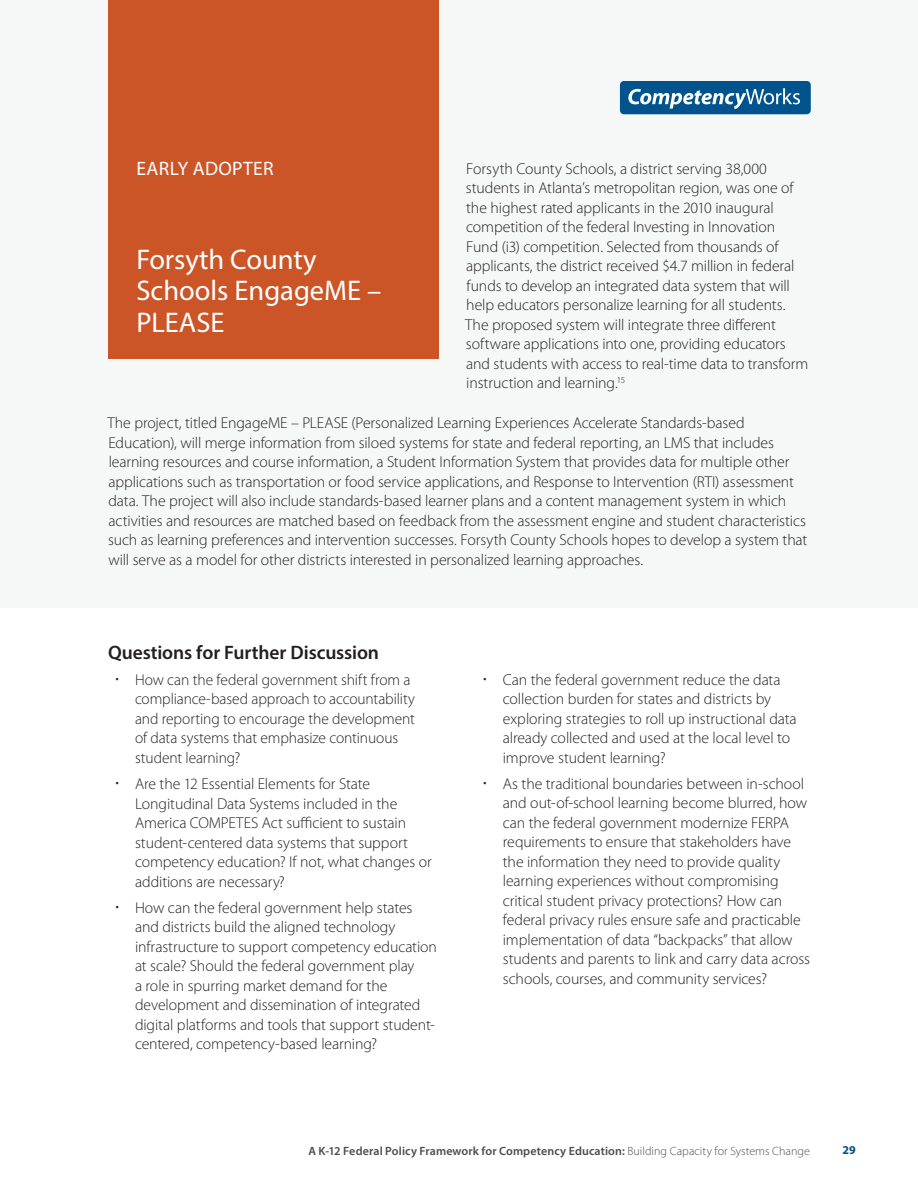
<style>
.page{position:relative;width:918px;height:1188px;background:#fff}
.page>*{position:absolute;margin:0;border:0;box-sizing:border-box;transform-origin:0 0}
.t1{font:28.5px/31.5px "Myriad Pro";color:#fff}
.t2{font:600 19.5px "Myriad Pro";letter-spacing:-.005em;color:#231f20}
.t3{font:19.5px "Myriad Pro";letter-spacing:.02em;color:#fff}
.t4{font:300 15.75px/19.5px "Myriad Pro";letter-spacing:-.005em;color:#231f20}
.t5{font:600 12px "Myriad Pro";letter-spacing:.01em;color:#4b4c4d}
.t6{font:700 12px "Myriad Pro";color:#00538d}
.s1{font-weight:300}
</style>
<div class="page">
<div style="left:1px;top:0;width:917px;height:608px;background:#f6f7f7"></div>
<div style="left:108px;top:0;width:331px;height:359px;background:#cc5527"></div>
<div style="left:620px;top:81px;width:191px;height:33px;background:#00538d;border-radius:4px"></div>
<svg style="left:628px;top:88px;width:172px;height:21px"></svg>
<p class="t3" style="left:137px;top:157px;width:107px">Early Adopter</p>
<p class="t4" style="left:465px;top:159px;width:345px">Forsyth County Schools, a district serving 38,000 students in Atlanta’s metropolitan region, was one of the highest rated applicants in the 2010 inaugural competition of the federal Investing in Innovation Fund (i3) competition. Selected from thousands of applicants, the district received $4.7 million in federal funds to develop an integrated data system that will help educators personalize learning for all students.<br>The proposed system will integrate three different software applications into one, providing educators and students with access to real-time data to transform instruction and learning.<sup>15</sup></p>
<p class="t4" style="left:107px;top:413px;width:702px">The project, titled EngageME – PLEASE (Personalized Learning Experiences Accelerate Standards-based Education), will merge information from siloed systems for state and federal reporting, an LMS that includes learning resources and course information, a Student Information System that provides data for multiple other applications such as transportation or food service applications, and Response to Intervention (RTI) assessment data. The project will also include standards-based learner plans and a content management system in which activities and resources are matched based on feedback from the assessment engine and student characteristics such as learning preferences and intervention successes. Forsyth County Schools hopes to develop a system that will serve as a model for other districts interested in personalized learning approaches.</p>
<h1 class="t1" style="left:136px;top:243px;width:247px">Forsyth County<br>Schools EngageME –<br>PLEASE</h1>
<p class="t2" style="left:108px;top:640px;width:273px">Questions for Further Discussion</p>
<p class="t4" style="left:135px;top:670px;width:282px">How can the federal government shift from a compliance-based approach to accountability and reporting to encourage the development of data systems that emphasize continuous student learning?</p>
<p class="t4" style="left:135px;top:774px;width:298px">Are the 12 Essential Elements for State Longitudinal Data Systems included in the America COMPETES Act sufficient to sustain student-centered data systems that support competency education? If not, what changes or additions are necessary?</p>
<p class="t4" style="left:135px;top:898px;width:304px">How can the federal government help states and districts build the aligned technology infrastructure to support competency education at scale? Should the federal government play<br>a role in spurring market demand for the development and dissemination of integrated digital platforms and tools that support student&shy;centered, competency-based learning?</p>
<p class="t4" style="left:503px;top:670px;width:295px">Can the federal government reduce the data collection burden for states and districts by exploring strategies to roll up instructional data already collected and used at the local level to improve student learning?</p>
<p class="t4" style="left:503px;top:774px;width:309px">As the traditional boundaries between in-school and out-of-school learning become blurred, how can the federal government modernize FERPA requirements to ensure that stakeholders have the information they need to provide quality learning experiences without compromising critical student privacy protections? How can federal privacy rules ensure safe and practicable implementation of data “backpacks” that allow students and parents to link and carry data across schools, courses, and community services?</p>
<p class="t5" style="left:308px;top:1143px;width:503px">A K-12 Federal Policy Framework for Competency Education: <span class="s1">Building Capacity for Systems Change</span></p>
<p class="t6" style="left:842px;top:1143px;width:15px">29</p>
</div>
